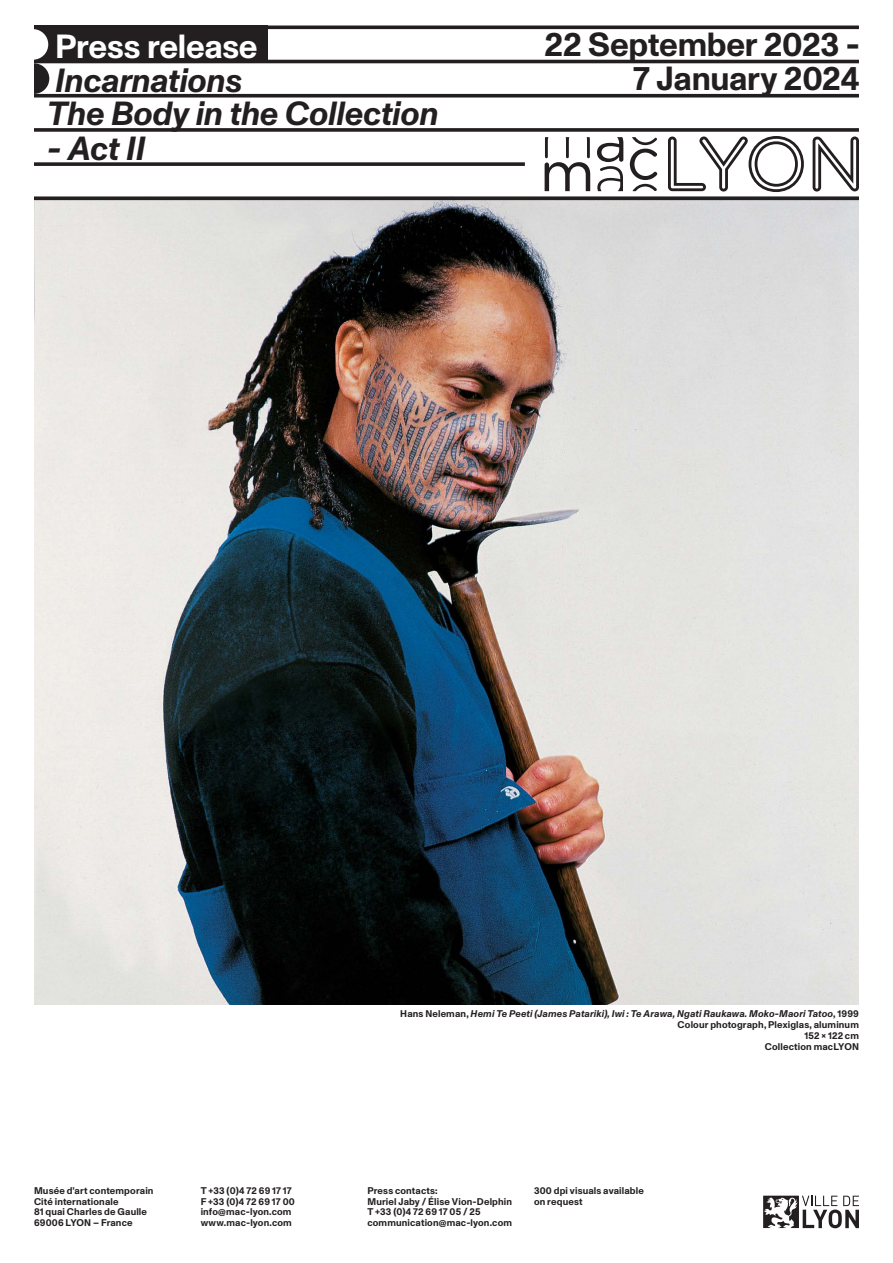
<style>
.page{position:relative;width:893px;height:1263px;background:#fff}
.page>*{position:absolute;margin:0;border:0;box-sizing:border-box;transform-origin:0 0}
.t1{font:italic 700 33.45px "Monument Grotesk";letter-spacing:-.01em;color:#231f20}
.t2{font:700 33.45px "Monument Grotesk";letter-spacing:-.01em;color:#231f20}
.t3{font:700 33.45px "Monument Grotesk";letter-spacing:-.01em;color:#fff}
.TEXTE_FER_GAUCHE{font:700 9.75px "Monument Grotesk";letter-spacing:.015em;color:#231f20}
.t4{font:italic 700 9.75px "Monument Grotesk";letter-spacing:.01em;color:#231f20}
.s1{font-style:normal}
</style>
<div class="page">
<div style="left:34px;top:26px;width:234px;height:37px;background:#231f20"></div>
<hr style="left:34px;top:26px;width:825px;height:3px;background:#231f20">
<hr style="left:34px;top:60px;width:825px;height:3px;background:#231f20">
<svg style="left:34px;top:94px;width:825px;height:4px;background:#3d393a"></svg>
<svg style="left:34px;top:128px;width:825px;height:4px;background:#383435"></svg>
<svg style="left:34px;top:162px;width:491px;height:4px;background:#383435"></svg>
<svg style="left:34px;top:29px;width:15px;height:65px"></svg>
<svg style="left:545px;top:137px;width:45px;height:54px"></svg>
<svg style="left:597px;top:137px;width:26px;height:54px"></svg>
<svg style="left:630px;top:137px;width:27px;height:54px"></svg>
<svg style="left:668px;top:136px;width:136px;height:56px"></svg>
<svg style="left:813px;top:136px;width:46px;height:56px"></svg>
<svg style="left:763px;top:1196px;width:96px;height:32px"></svg>
<img style="left:34px;top:200px;width:825px;height:804px">
<hr style="left:34px;top:197px;width:825px;height:3px;background:#231f20">
<p class="t3" style="left:55px;top:22px;width:204px">Press release</p>
<p class="t1" style="left:55px;top:56px;width:188px">Incarnations</p>
<p class="t1" style="left:47px;top:89px;width:393px">The Body in the Collection</p>
<p class="t1" style="left:47px;top:124px;width:100px">- Act II</p>
<p class="t2" style="left:545px;top:20px;width:317px">22 September 2023 -</p>
<p class="t2" style="left:633px;top:54px;width:228px">7 January 2024</p>
<p class="TEXTE_FER_GAUCHE" style="left:34px;top:1183px;width:121px">Musée d’art contemporain</p>
<p class="TEXTE_FER_GAUCHE" style="left:34px;top:1194px;width:86px">Cité internationale</p>
<p class="TEXTE_FER_GAUCHE" style="left:34px;top:1205px;width:115px">81 quai Charles de Gaulle</p>
<p class="TEXTE_FER_GAUCHE" style="left:34px;top:1216px;width:100px">69006 LYON – France</p>
<p class="TEXTE_FER_GAUCHE" style="left:201px;top:1183px;width:93px">T +33 (0)4 72 69 17 17</p>
<p class="TEXTE_FER_GAUCHE" style="left:201px;top:1194px;width:96px">F +33 (0)4 72 69 17 00</p>
<p class="TEXTE_FER_GAUCHE" style="left:201px;top:1205px;width:92px">info@mac-lyon.com</p>
<p class="TEXTE_FER_GAUCHE" style="left:201px;top:1216px;width:93px">www.mac-lyon.com</p>
<p class="t4" style="left:400px;top:1007px;width:460px"><span class="s1">Hans Neleman,</span> Hemi Te Peeti (James Patariki), Iwi : Te Arawa, Ngati Raukawa. Moko-Maori Tatoo<span class="s1">, 1999</span></p>
<p class="TEXTE_FER_GAUCHE" style="left:678px;top:1018px;width:183px">Colour photograph, Plexiglas, aluminum</p>
<p class="TEXTE_FER_GAUCHE" style="left:805px;top:1028px;width:56px">152 x 122 cm</p>
<p class="TEXTE_FER_GAUCHE" style="left:765px;top:1039px;width:96px">Collection macLYON</p>
<p class="TEXTE_FER_GAUCHE" style="left:367px;top:1183px;width:72px">Press contacts:</p>
<p class="TEXTE_FER_GAUCHE" style="left:367px;top:1194px;width:146px">Muriel Jaby / Élise Vion-Delphin</p>
<p class="TEXTE_FER_GAUCHE" style="left:367px;top:1205px;width:115px">T +33 (0)4 72 69 17 05 / 25</p>
<p class="TEXTE_FER_GAUCHE" style="left:367px;top:1216px;width:146px">communication@mac-lyon.com</p>
<p class="TEXTE_FER_GAUCHE" style="left:534px;top:1183px;width:111px">300 dpi visuals available</p>
<p class="TEXTE_FER_GAUCHE" style="left:534px;top:1194px;width:50px">on request</p>
</div>
